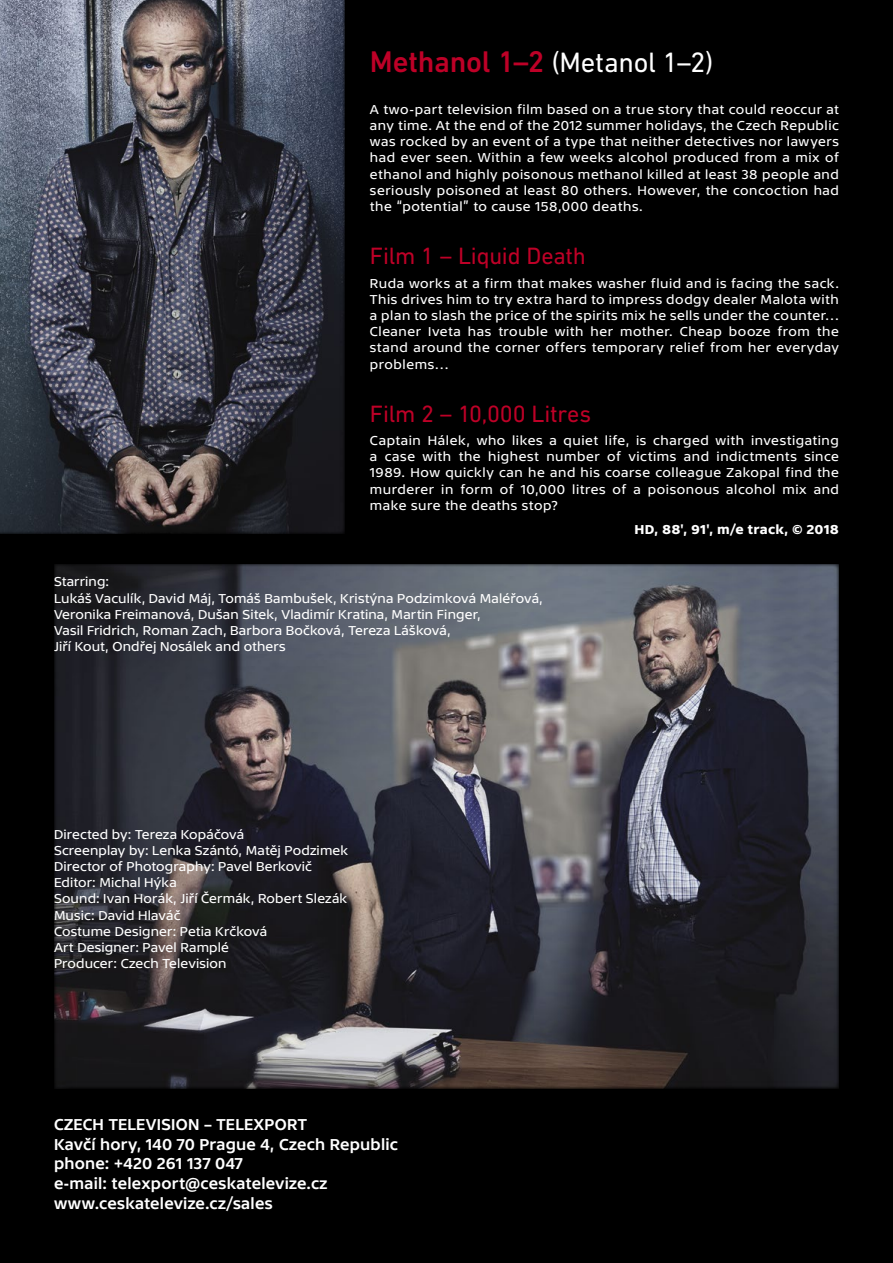
<style>
.page{position:relative;width:893px;height:1263px;background:#000}
.page>*{position:absolute;margin:0;border:0;box-sizing:border-box;transform-origin:0 0}
.t1{font:28.5px "DIN Next LT Pro";letter-spacing:-.01em;color:#fff}
.t2{font:24px "DIN Next LT Pro";letter-spacing:-.01em;color:#be0027}
.t3{font:16.5px/19.8px "TV Sans Print Med";letter-spacing:.015em;color:#fff;scale:.96 1}
.t4{font:13.5px/16.2px "TV Sans Print";letter-spacing:.01em;color:#fff;text-align:justify}
.t5{font:700 13.5px "TV Sans Print";letter-spacing:.01em;color:#fff}
.s1{font-weight:500;font-size:30.45px;color:#be0027}
</style>
<div class="page">
<div style="left:706px;top:344px;width:21px;height:13px;background:#000"></div>
<img style="left:0;top:0;width:344px;height:534px">
<img style="left:54px;top:564px;width:785px;height:524px">
<div style="left:362px;top:42px;width:376px;height:59px;background:#000"></div>
<h1 class="t1" style="left:370px;top:46px;width:345px"><span class="s1">Methanol 1–2</span> (Metanol 1–2)</h1>
<p class="t4" style="left:370px;top:101px;width:471px">A two-part television film based on a true story that could reoccur at any time. At the end of the 2012 summer holidays, the Czech Republic was rocked by an event of a type that neither detectives nor lawyers had ever seen. Within a few weeks alcohol produced from a mix of ethanol and highly poisonous methanol killed at least 38 people and seriously poisoned at least 80 others. However, the concoction had the “potential” to cause 158,000 deaths.</p>
<h2 class="t2" style="left:370px;top:242px;width:217px">Film 1 – Liquid Death</h2>
<p class="t4" style="left:370px;top:275px;width:471px">Ruda works at a firm that makes washer fluid and is facing the sack.<br>This drives him to try extra hard to impress dodgy dealer Malota with a plan to slash the price of the spirits mix he sells under the counter… Cleaner Iveta has trouble with her mother. Cheap booze from the stand around the corner offers temporary relief from her everyday problems…</p>
<h2 class="t2" style="left:370px;top:400px;width:223px">Film 2 – 10,000 Litres</h2>
<p class="t4" style="left:370px;top:432px;width:471px">Captain Hálek, who likes a quiet life, is charged with investigating a case with the highest number of victims and indictments since 1989. How quickly can he and his coarse colleague Zakopal find the murderer in form of 10,000 litres of a poisonous alcohol mix and make sure the deaths stop?</p>
<p class="t5" style="left:635px;top:522px;width:206px">HD, 88', 91', m/e track, © 2018</p>
<p class="t4" style="left:54px;top:573px;width:490px;text-align:left">Starring:<br>Lukáš Vaculík, David Máj, Tomáš Bambušek, Kristýna Podzimková Maléřová, Veronika Freimanová, Dušan Sitek, Vladimír Kratina, Martin Finger,<br>Vasil Fridrich, Roman Zach, Barbora Bočková, Tereza Lášková,<br>Jiří Kout, Ondřej Nosálek and others</p>
<p class="t4" style="left:54px;top:826px;width:296px;text-align:left">Directed by: Tereza Kopáčová<br>Screenplay by: Lenka Szántó, Matěj Podzimek<br>Director of Photography: Pavel Berkovič<br>Editor: Michal Hýka<br>Sound: Ivan Horák, Jiří Čermák, Robert Slezák<br>Music: David Hlaváč<br>Costume Designer: Petia Krčková<br>Art Designer: Pavel Ramplé<br>Producer: Czech Television</p>
<p class="t3" style="left:54px;top:1114px;width:360px">CZECH TELEVISION – TELEXPORT<br>Kavčí hory, 140 70 Prague 4, Czech Republic phone: +420 261 137 047<br>e-mail: telexport@ceskatelevize.cz www.ceskatelevize.cz/sales</p>
</div>
